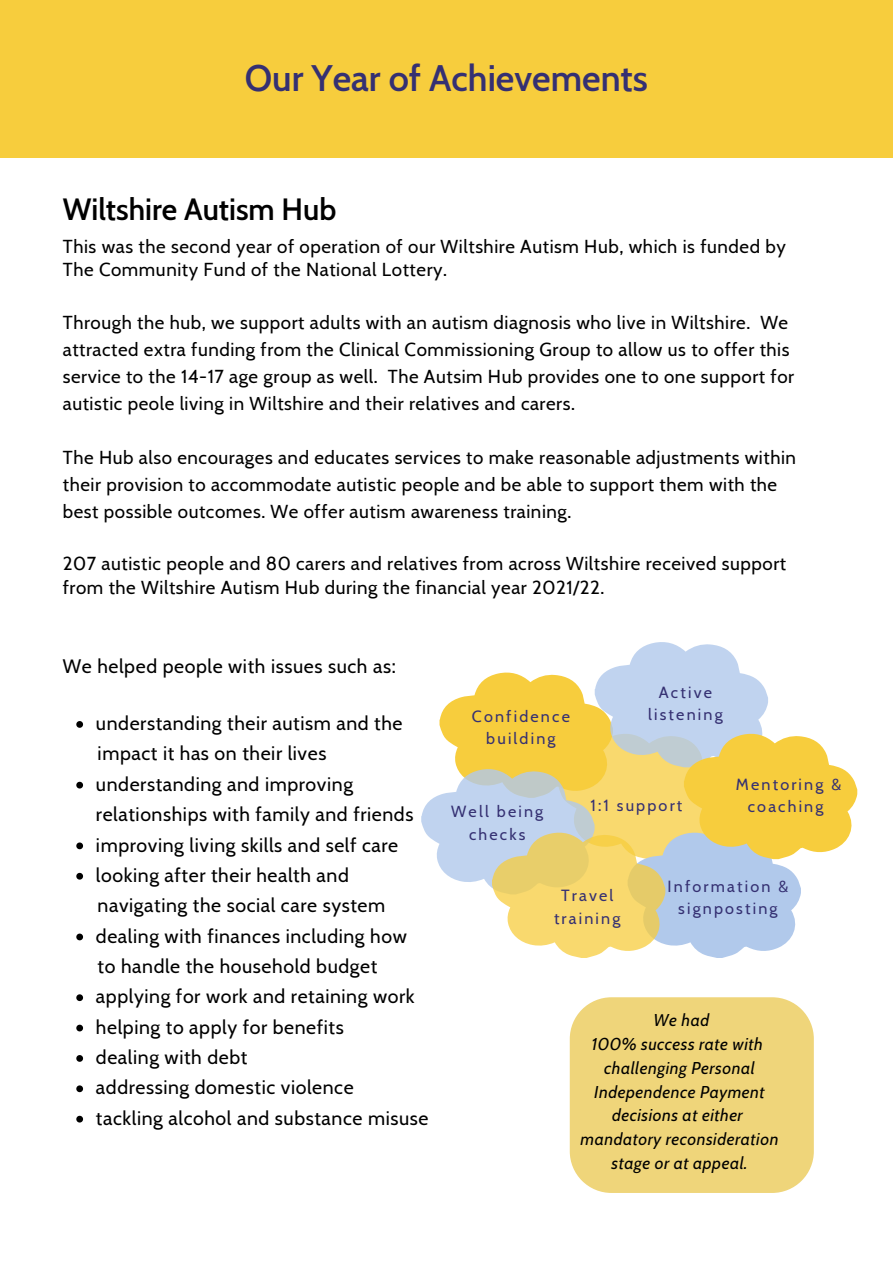
<style>
.page{position:relative;width:893px;height:1264px;background:#fff}
.page>*{position:absolute;margin:0;border:0;box-sizing:border-box;transform-origin:0 0}
.t1{font:600 36px "Cabin";color:#353072}
.t2{font:600 30px "Cabin";color:#000}
.t3{font:19.5px/30.3px "Cabin";letter-spacing:.03em;color:#000}
.t4{font:18.75px/27px "Cabin";letter-spacing:.03em;color:#000}
.t5{font:italic 17.1px/23.9px "Cabin";letter-spacing:.03em;color:#000;text-align:center}
.t6{font:16.05px/22.2px "Cabin";letter-spacing:.135em;color:#353072;text-align:center}
</style>
<div class="page">
<svg style="left:421px;top:642px;width:436px;height:316px"></svg>
<div style="left:0;top:0;width:892px;height:157px;background:#f7cd3d"></div>
<div style="left:569px;top:997px;width:244px;height:195px;background:#efd57a"></div>
<svg style="left:76px;top:721px;width:7px;height:6px"></svg>
<svg style="left:76px;top:781px;width:7px;height:7px"></svg>
<svg style="left:76px;top:842px;width:7px;height:7px"></svg>
<svg style="left:76px;top:872px;width:7px;height:7px"></svg>
<svg style="left:76px;top:933px;width:7px;height:7px"></svg>
<svg style="left:76px;top:994px;width:7px;height:7px"></svg>
<svg style="left:76px;top:1024px;width:7px;height:7px"></svg>
<svg style="left:76px;top:1055px;width:7px;height:6px"></svg>
<svg style="left:76px;top:1085px;width:7px;height:7px"></svg>
<svg style="left:76px;top:1115px;width:7px;height:7px"></svg>
<h1 class="t1" style="left:245px;top:56px;width:405px">Our Year of Achievements</h1>
<h2 class="t2" style="left:63px;top:191px;width:275px">Wiltshire Autism Hub</h2>
<p class="t4" style="left:63px;top:234px;width:724px;line-height:23.5px">This was the second year of operation of our Wiltshire Autism Hub, which is funded by<br>The Community Fund of the National Lottery.</p>
<p class="t4" style="left:63px;top:309px;width:732px">Through the hub, we support adults with an autism diagnosis who live in Wiltshire. We attracted extra funding from the Clinical Commissioning Group to allow us to offer this service to the 14-17 age group as well. The Autsim Hub provides one to one support for autistic peole living in Wiltshire and their relatives and carers.</p>
<p class="t4" style="left:63px;top:444px;width:734px">The Hub also encourages and educates services to make reasonable adjustments within their provision to accommodate autistic people and be able to support them with the best possible outcomes. We offer autism awareness training.</p>
<p class="t4" style="left:63px;top:551px;width:724px;line-height:23.5px">207 autistic people and 80 carers and relatives from across Wiltshire received support from the Wiltshire Autism Hub during the financial year 2021/22.</p>
<p class="t3" style="left:63px;top:650px;width:334px">We helped people with issues such as:</p>
<p class="t3" style="left:96px;top:708px;width:308px">understanding their autism and the</p>
<p class="t3" style="left:98px;top:738px;width:230px">impact it has on their lives</p>
<p class="t3" style="left:96px;top:768px;width:319px">understanding and improving relationships with family and friends improving living skills and self care looking after their health and</p>
<p class="t3" style="left:98px;top:890px;width:289px">navigating the social care system</p>
<p class="t3" style="left:96px;top:920px;width:312px">dealing with finances including how</p>
<p class="t3" style="left:98px;top:950px;width:281px">to handle the household budget</p>
<p class="t3" style="left:96px;top:981px;width:334px">applying for work and retaining work helping to apply for benefits<br>dealing with debt<br>addressing domestic violence<br>tackling alcohol and substance misuse</p>
<p class="t6" style="left:472px;top:705px;width:99px">Confidence building</p>
<p class="t6" style="left:451px;top:800px;width:93px">Well being checks</p>
<p class="t6" style="left:648px;top:680px;width:76px">Active listening</p>
<p class="t6" style="left:735px;top:772px;width:107px">Mentoring &amp;</p>
<p class="t6" style="left:590px;top:793px;width:93px">1:1 support</p>
<p class="t6" style="left:747px;top:795px;width:77px">coaching</p>
<p class="t6" style="left:554px;top:884px;width:68px">Travel training</p>
<p class="t6" style="left:667px;top:875px;width:122px">Information &amp; signposting</p>
<p class="t5" style="left:580px;top:1007px;width:199px">We had<br>100% success rate with challenging Personal<br>Independence Payment decisions at either mandatory reconsideration stage or at appeal.</p>
</div>
